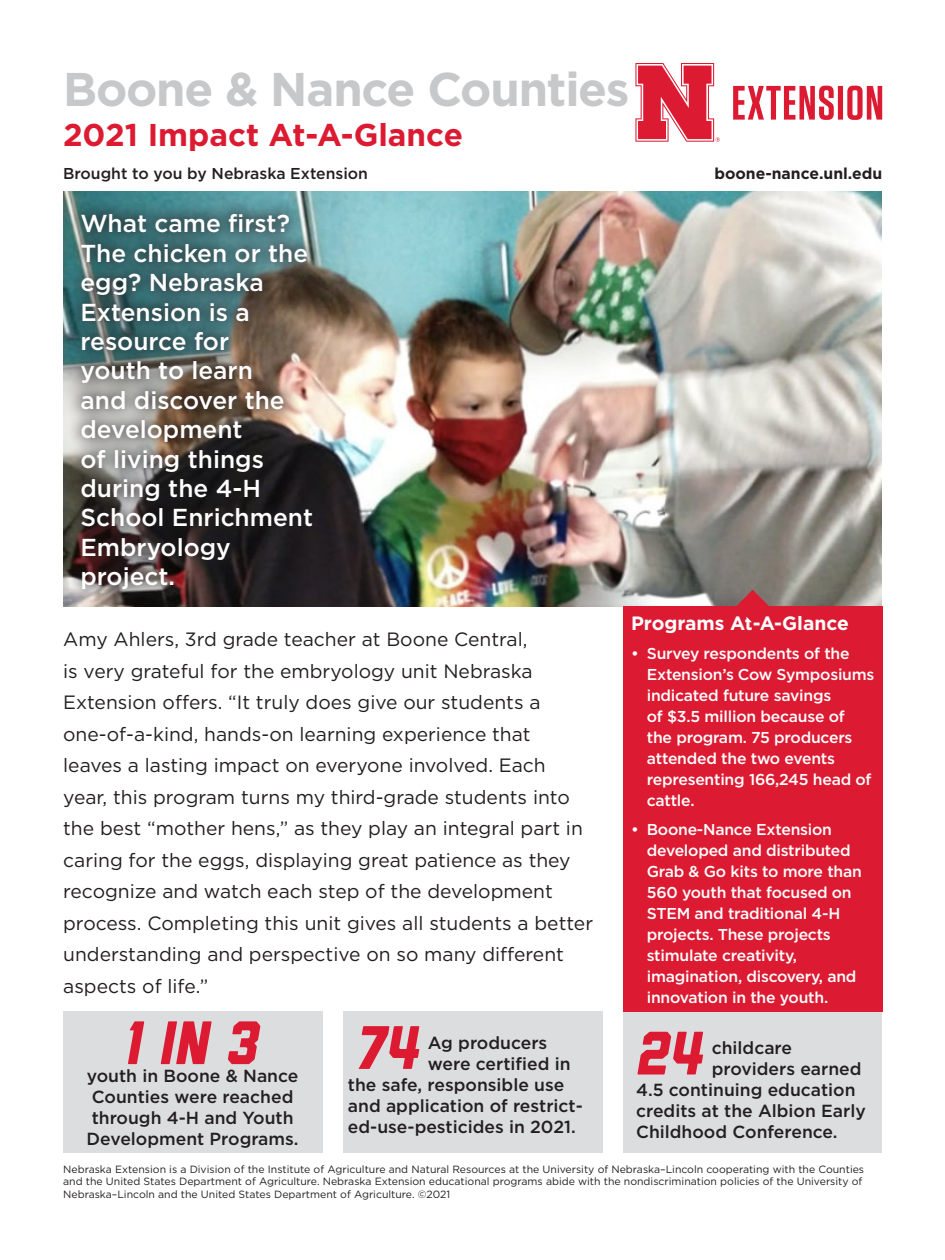
<style>
.page{position:relative;width:945px;height:1260px;background:#fff}
.page>*{position:absolute;margin:0;border:0;box-sizing:border-box;transform-origin:0 0}
.t1{font:italic 800 61.25px "Liberator";color:#dc1a32}
.t2{font:700 47.25px "Gotham";letter-spacing:-.025em;color:#c7c8ca}
.t3{font:700 31.5px "Gotham";color:#dc1a32}
.t4{font:500 24.5px/29.4px "Gotham";color:#fff}
.t5{font:19.25px/31.5px "Gotham";color:#231f20}
.t6{font:700 19.25px "Gotham";color:#fff}
.t7{font:500 17.5px/21px "Gotham";color:#231f20}
.t8{font:500 15.75px/21px "Gotham";letter-spacing:-.015em;color:#fff}
.t9{font:500 15.75px "Gotham";color:#231f20}
.t10{font:700 15.75px "Gotham";color:#231f20}
.t11{font:10.5px/12.6px "Gotham";color:#231f20}
</style>
<div class="page">
<img style="left:63px;top:192px;width:819px;height:414px">
<div style="left:343px;top:1011px;width:259px;height:142px;background:#dcdddf"></div>
<div style="left:623px;top:1011px;width:259px;height:142px;background:#dcdddf"></div>
<svg style="left:733px;top:86px;width:149px;height:34px"></svg>
<svg style="left:635px;top:63px;width:85px;height:79px"></svg>
<div style="left:623px;top:606px;width:259px;height:405px;background:#dc1a32"></div>
<div style="left:65px;top:197px;width:264px;height:409px;background:#231f20;opacity:.75"></div>
<svg style="left:736px;top:590px;width:33px;height:16px"></svg>
<div style="left:63px;top:1011px;width:259px;height:142px;background:#dcdddf"></div>
<p class="t2" style="left:63px;top:58px;width:568px">Boone &amp; Nance Counties</p>
<p class="t3" style="left:63px;top:114px;width:401px">2021 Impact At-A-Glance</p>
<p class="t9" style="left:63px;top:163px;width:307px">Brought to you by Nebraska Extension</p>
<p class="t4" style="left:81px;top:209px;width:234px">What came first?<br>The chicken or the egg? Nebraska<br>Extension is a resource for<br>youth to learn<br>and discover the development<br>of living things during the 4-H<br>School Enrichment<br>Embryology project.</p>
<p class="t10" style="left:714px;top:163px;width:169px">boone-nance.unl.edu</p>
<p class="t5" style="left:63px;top:623px;width:531px">Amy Ahlers, 3rd grade teacher at Boone Central,<br>is very grateful for the embryology unit Nebraska Extension offers. “It truly does give our students a one-of-a-kind, hands-on learning experience that leaves a lasting impact on everyone involved. Each year, this program turns my third-grade students into the best “mother hens,” as they play an integral part in caring for the eggs, displaying great patience as they recognize and watch each step of the development process. Completing this unit gives all students a better understanding and perspective on so many different aspects of life.”</p>
<p class="t6" style="left:631px;top:611px;width:219px">Programs At-A-Glance</p>
<p class="t8" style="left:647px;top:643px;width:229px;text-indent:-16px">• Survey respondents of the<br>Extension’s Cow Symposiums indicated future savings<br>of $3.5 million because of<br>the program. 75 producers attended the two events representing 166,245 head of cattle.</p>
<p class="t8" style="left:647px;top:819px;width:217px;text-indent:-16px">• Boone-Nance Extension developed and distributed<br>Grab &amp; Go kits to more than<br>560 youth that focused on<br>STEM and traditional 4-H projects. These projects stimulate creativity, imagination, discovery, and innovation in the youth.</p>
<p class="t1" style="left:126px;top:1010px;width:135px">1 in 3</p>
<p class="t7" style="left:87px;top:1065px;width:214px">youth in Boone &amp; Nance<br>Counties were reached through 4-H and Youth<br>Development Programs.</p>
<p class="t1" style="left:357px;top:1014px;width:65px">74</p>
<p class="t1" style="left:637px;top:1020px;width:69px">24</p>
<p class="t7" style="left:428px;top:1032px;width:121px">Ag producers</p>
<p class="t7" style="left:428px;top:1053px;width:144px">were certified in</p>
<p class="t7" style="left:348px;top:1074px;width:218px">the safe, responsible use</p>
<p class="t7" style="left:348px;top:1095px;width:237px">and application of restrict-</p>
<p class="t7" style="left:348px;top:1116px;width:229px">ed-use-pesticides in 2021.</p>
<p class="t7" style="left:712px;top:1037px;width:82px">childcare</p>
<p class="t7" style="left:712px;top:1058px;width:151px">providers earned</p>
<p class="t7" style="left:636px;top:1079px;width:221px">4.5 continuing education</p>
<p class="t7" style="left:636px;top:1100px;width:231px">credits at the Albion Early</p>
<p class="t7" style="left:636px;top:1121px;width:203px">Childhood Conference.</p>
<p class="t11" style="left:63px;top:1162px;width:803px">Nebraska Extension is a Division of the Institute of Agriculture and Natural Resources at the University of Nebraska–Lincoln cooperating with the Counties and the United States Department of Agriculture. Nebraska Extension educational programs abide with the nondiscrimination policies of the University of<br>Nebraska–Lincoln and the United States Department of Agriculture. ©2021</p>
</div>
